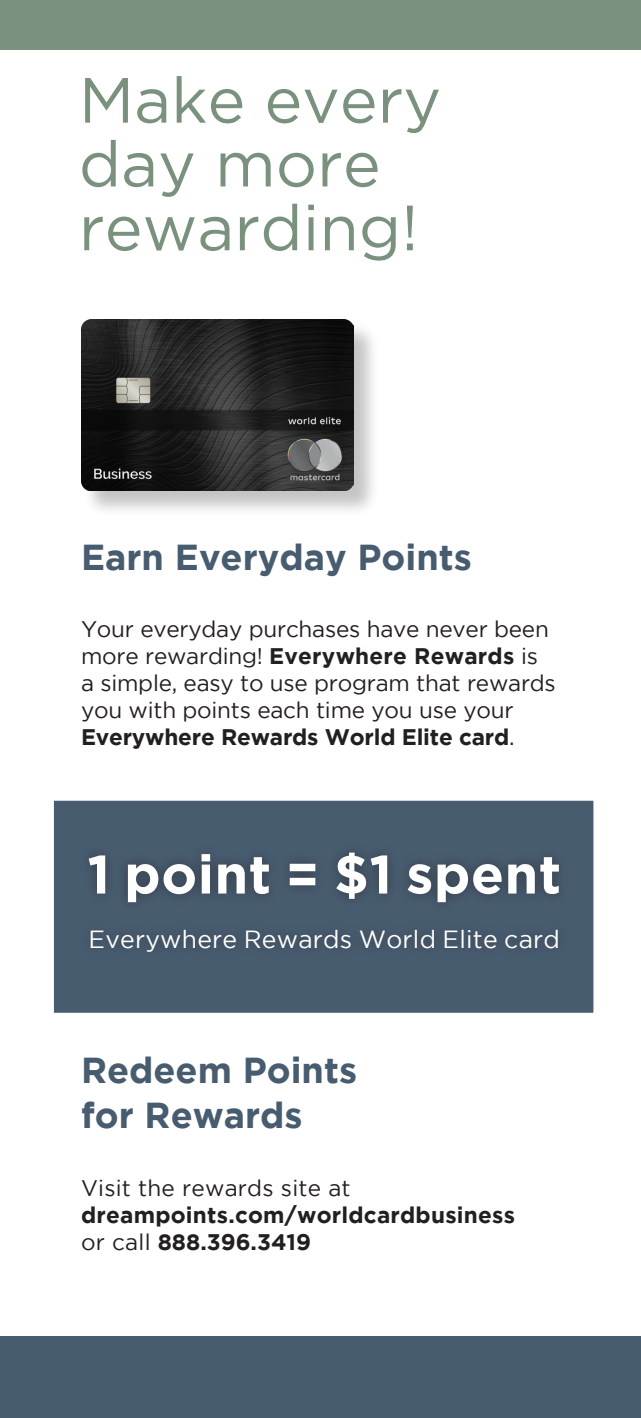
<style>
.page{position:relative;width:641px;height:1418px;background:#fff}
.page>*{position:absolute;margin:0;border:0;box-sizing:border-box;transform-origin:0 0}
.t1{font:63.68px/63.7px "Gotham";color:#79917d}
.t2{font:700 54px "Gotham";letter-spacing:.01em;color:#fff}
.t3{font:700 36px/45px "Gotham";color:#485c70}
.t4{font:24.75px "Gotham";letter-spacing:.01em;color:#fff}
.t5{font:22.5px/27px "Gotham";letter-spacing:-.01em;color:#231f20}
.t6{font:700 22.5px/27px "Gotham";letter-spacing:.01em;color:#231f20}
.t7{font:22.5px "Gotham";letter-spacing:.01em;color:#231f20}
.s1{font-weight:700}
.s2{font-weight:400}
</style>
<div class="page">
<div style="left:49px;top:796px;width:548px;height:221px;background:#485c70;border:4px solid #fff"></div>
<div style="left:0;top:1336px;width:640px;height:82px;background:#485c70"></div>
<div style="left:77px;top:841px;width:493px;height:122px;background:#231f20;opacity:.52"></div>
<div style="left:83px;top:321px;width:297px;height:196px;background:#231f20;opacity:.26"></div>
<img style="left:81px;top:319px;width:272px;height:171px">
<div style="left:0;top:0;width:640px;height:49px;background:#79917d"></div>
<h1 class="t1" style="left:79px;top:67px;width:363px">Make every day more rewarding!</h1>
<h3 class="t3" style="left:81px;top:534px;width:392px">Earn Everyday Points</h3>
<p class="t5" style="left:81px;top:615px;width:476px">Your everyday purchases have never been more rewarding! <span class="s1">Everywhere Rewards</span> is a simple, easy to use program that rewards you with points each time you use your <span class="s1">Everywhere Rewards World Elite card</span>.</p>
<h2 class="t2" style="left:87px;top:843px;width:475px">1 point = $1 spent</h2>
<p class="t4" style="left:89px;top:925px;width:472px">Everywhere Rewards World Elite card</p>
<h3 class="t3" style="left:81px;top:1047px;width:277px">Redeem Points for Rewards</h3>
<p class="t7" style="left:81px;top:1175px;width:271px">Visit the rewards site at</p>
<p class="t6" style="left:81px;top:1200px;width:435px">dreampoints.com/worldcardbusiness <span class="s2">or call</span> 888.396.3419</p>
</div>
